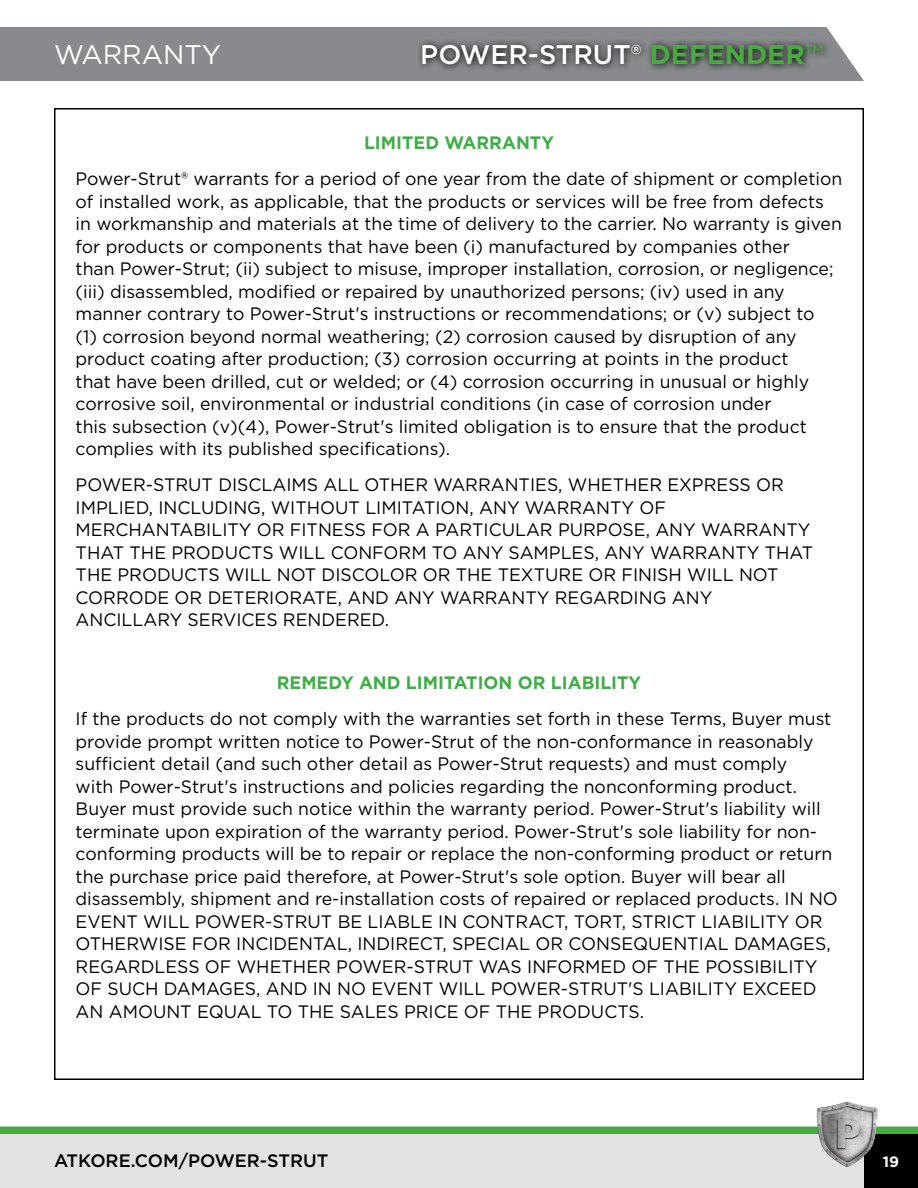
<style>
.page{position:relative;width:918px;height:1188px;background:#fff}
.page>*{position:absolute;margin:0;border:0;box-sizing:border-box;transform-origin:0 0}
.t1{font:500 27px "Gotham";color:#fff}
.t2{font:27px "Gotham";color:#fff}
.t3{font:18px/22.5px "Gotham";color:#000}
.t4{font:700 18px "Gotham";color:#41ad49}
.t5{font:500 18px "Gotham";color:#000}
.t6{font:700 15px "Gotham";color:#fff}
.s1{font-weight:400}
.s2{font-weight:700;color:#49aa42}
.s3{font-weight:400;color:#49aa42}
</style>
<div class="page">
<div style="left:0;top:27px;width:864px;height:54px;background:#898a8d"></div>
<div style="left:0;top:1134px;width:918px;height:54px;background:#e1e2e3"></div>
<div style="left:864px;top:1133px;width:54px;height:55px;background:#000"></div>
<div style="left:0;top:1126px;width:918px;height:8px;background:#49aa42"></div>
<img style="left:812px;top:1101px;width:73px;height:66px">
<svg style="left:416px;top:38px;width:415px;height:35px;background:#6a6b6d"></svg>
<h1 class="t2" style="left:54px;top:37px;width:169px">WARRANTY</h1>
<h1 class="t1" style="left:420px;top:37px;width:405px">POWER-STRUT<span class="s1">®</span> <span class="s2">DEFENDER</span><span class="s3">™</span></h1>
<p class="t4" style="left:364px;top:131px;width:192px">LIMITED WARRANTY</p>
<p class="t3" style="left:76px;top:167px;width:768px">Power-Strut® warrants for a period of one year from the date of shipment or completion of installed work, as applicable, that the products or services will be free from defects in workmanship and materials at the time of delivery to the carrier. No warranty is given for products or components that have been (i) manufactured by companies other<br>than Power-Strut; (ii) subject to misuse, improper installation, corrosion, or negligence; (iii) disassembled, modified or repaired by unauthorized persons; (iv) used in any manner contrary to Power-Strut's instructions or recommendations; or (v) subject to<br>(1) corrosion beyond normal weathering; (2) corrosion caused by disruption of any product coating after production; (3) corrosion occurring at points in the product<br>that have been drilled, cut or welded; or (4) corrosion occurring in unusual or highly corrosive soil, environmental or industrial conditions (in case of corrosion under<br>this subsection (v)(4), Power-Strut's limited obligation is to ensure that the product complies with its published specifications).</p>
<p class="t3" style="left:76px;top:473px;width:739px">POWER-STRUT DISCLAIMS ALL OTHER WARRANTIES, WHETHER EXPRESS OR IMPLIED, INCLUDING, WITHOUT LIMITATION, ANY WARRANTY OF MERCHANTABILITY OR FITNESS FOR A PARTICULAR PURPOSE, ANY WARRANTY THAT THE PRODUCTS WILL CONFORM TO ANY SAMPLES, ANY WARRANTY THAT THE PRODUCTS WILL NOT DISCOLOR OR THE TEXTURE OR FINISH WILL NOT CORRODE OR DETERIORATE, AND ANY WARRANTY REGARDING ANY ANCILLARY SERVICES RENDERED.</p>
<p class="t4" style="left:277px;top:671px;width:366px">REMEDY AND LIMITATION OR LIABILITY</p>
<p class="t3" style="left:76px;top:707px;width:764px">If the products do not comply with the warranties set forth in these Terms, Buyer must provide prompt written notice to Power-Strut of the non-conformance in reasonably sufficient detail (and such other detail as Power-Strut requests) and must comply<br>with Power-Strut's instructions and policies regarding the nonconforming product.<br>Buyer must provide such notice within the warranty period. Power-Strut's liability will terminate upon expiration of the warranty period. Power-Strut's sole liability for non&shy;conforming products will be to repair or replace the non-conforming product or return the purchase price paid therefore, at Power-Strut's sole option. Buyer will bear all disassembly, shipment and re-installation costs of repaired or replaced products. IN NO EVENT WILL POWER-STRUT BE LIABLE IN CONTRACT, TORT, STRICT LIABILITY OR OTHERWISE FOR INCIDENTAL, INDIRECT, SPECIAL OR CONSEQUENTIAL DAMAGES, REGARDLESS OF WHETHER POWER-STRUT WAS INFORMED OF THE POSSIBILITY OF SUCH DAMAGES, AND IN NO EVENT WILL POWER-STRUT'S LIABILITY EXCEED AN AMOUNT EQUAL TO THE SALES PRICE OF THE PRODUCTS.</p>
<p class="t5" style="left:54px;top:1148px;width:276px">ATKORE.COM/POWER-STRUT</p>
<p class="t6" style="left:883px;top:1152px;width:18px">19</p>
</div>
